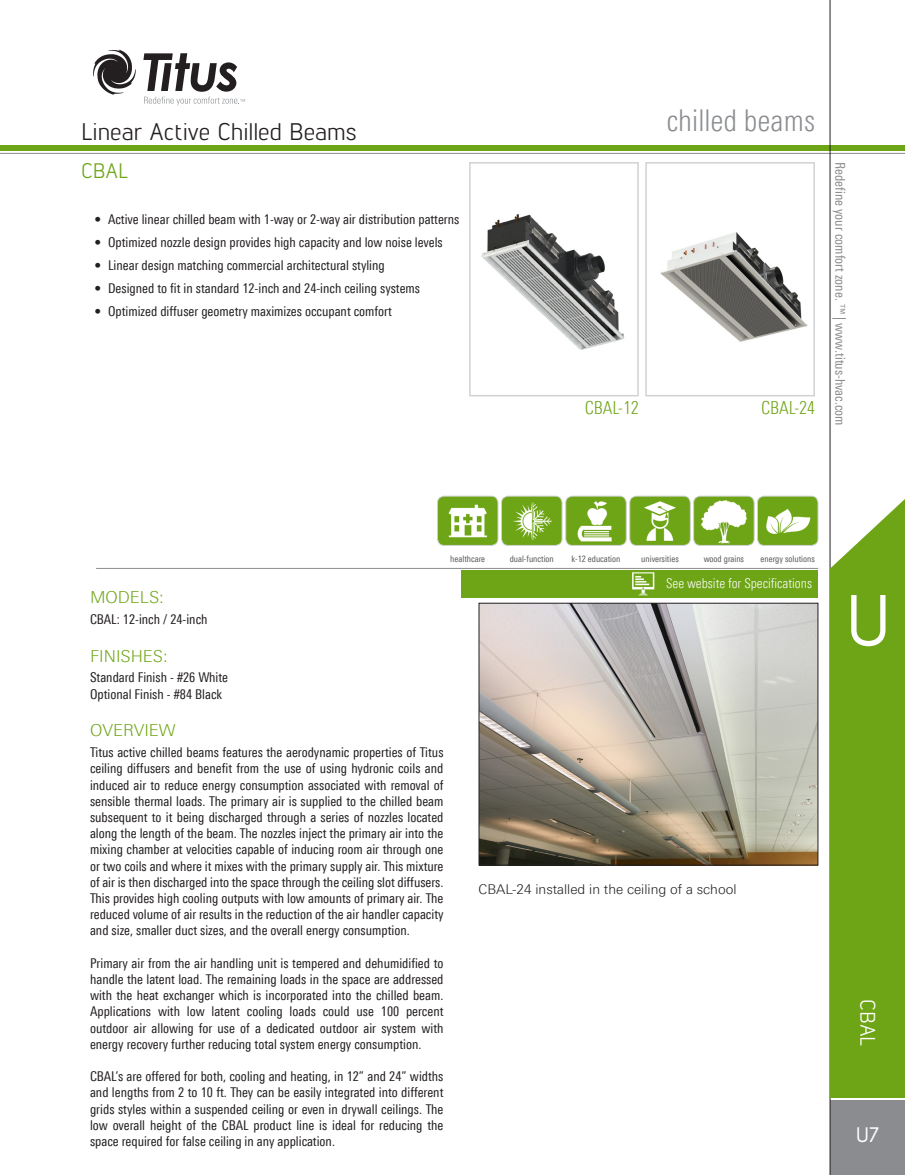
<style>
.page{position:relative;width:905px;height:1175px;background:#fff}
.page>*{position:absolute;margin:0;border:0;box-sizing:border-box;transform-origin:0 0}
.t1{font:500 72px "Lintel";color:#fff}
.t2{font:300 condensed 30px "LT Univers";color:#8a8c8f}
.catalog_title_-_1{font:24px "Lintel";color:#231f20}
.catalog_title_-_prod{font:21px "Lintel";color:#6ea516}
.catalog_model_-_righ{font:21px "Lintel";color:#fff}
.t3{font:500 21px "Lintel";color:#fff}
.model_name_-_2017{font:300 condensed 18px "LT Univers";color:#6ea516}
.Titus_heading_3_2017{font:300 16.5px "LT Univers Basic";color:#6ea516}
.Paragraph{font:condensed 13.5px/16.2px "LT Univers";color:#231f20;text-align:justify}
.t4{font:condensed 13.5px "LT Univers";color:#8a8c8f}
.figure_text_2017{font:300 13.5px "LT Univers Basic";color:#231f20}
.catalog_web_specific{font:300 condensed 13.5px "LT Univers";color:#fff}
.Icons_2017{font:condensed 9px "LT Univers";color:#57585a}
</style>
<div class="page">
<svg style="left:93px;top:50px;width:43px;height:45px"></svg>
<svg style="left:143px;top:53px;width:102px;height:52px"></svg>
<hr style="left:0;top:153px;width:904px;height:1px;background:#8a8c8f">
<div style="left:0;top:146px;width:904px;height:5px;background:#6ea516"></div>
<div style="left:830px;top:1100px;width:74px;height:74px;background:#8a8c8f"></div>
<hr style="left:829px;top:0;width:1px;height:1174px;background:#231f20">
<div style="left:830px;top:568px;width:74px;height:529px;background:#6ea516"></div>
<svg style="left:830px;top:492px;width:74px;height:76px"></svg>
<div style="left:757px;top:496px;width:61px;height:49px;background:#6ea516;border-radius:7px"></div>
<img style="left:766px;top:509px;width:45px;height:25px">
<div style="left:757px;top:496px;width:61px;height:50px;border:1px solid #d1d2d4;border-radius:7px"></div>
<hr style="left:96px;top:568px;width:722px;height:1px;background:#8a8c8f">
<div style="left:461px;top:570px;width:357px;height:28px;background:#6ea516"></div>
<img style="left:632px;top:572px;width:23px;height:24px">
<img style="left:481px;top:214px;width:144px;height:136px">
<div style="left:469px;top:162px;width:169px;height:234px;border:2px solid #d1d2d4"></div>
<img style="left:660px;top:232px;width:148px;height:110px">
<div style="left:645px;top:162px;width:169px;height:234px;border:2px solid #d1d2d4"></div>
<div style="left:693px;top:496px;width:61px;height:49px;background:#6ea516;border-radius:7px"></div>
<img style="left:701px;top:500px;width:46px;height:44px">
<div style="left:693px;top:496px;width:61px;height:50px;border:1px solid #d1d2d4;border-radius:7px"></div>
<div style="left:629px;top:496px;width:61px;height:49px;background:#6ea516;border-radius:7px"></div>
<img style="left:644px;top:501px;width:32px;height:40px">
<div style="left:629px;top:496px;width:61px;height:50px;border:1px solid #d1d2d4;border-radius:7px"></div>
<div style="left:501px;top:496px;width:61px;height:49px;background:#6ea516;border-radius:7px"></div>
<img style="left:513px;top:502px;width:39px;height:38px">
<div style="left:501px;top:496px;width:61px;height:50px;border:1px solid #d1d2d4;border-radius:7px"></div>
<div style="left:565px;top:496px;width:61px;height:49px;background:#6ea516;border-radius:7px"></div>
<img style="left:577px;top:501px;width:35px;height:41px">
<div style="left:565px;top:496px;width:61px;height:50px;border:1px solid #d1d2d4;border-radius:7px"></div>
<div style="left:437px;top:496px;width:61px;height:49px;background:#6ea516;border-radius:7px"></div>
<img style="left:448px;top:504px;width:40px;height:34px">
<div style="left:437px;top:496px;width:61px;height:50px;border:1px solid #d1d2d4;border-radius:7px"></div>
<img style="left:480px;top:605px;width:336px;height:258px">
<div style="left:478px;top:603px;width:340px;height:262px;border:1px solid #231f20"></div>
<p class="catalog_title_-_1" style="left:81px;top:115px;width:277px">Linear Active Chilled Beams</p>
<p class="catalog_title_-_prod" style="left:81px;top:156px;width:49px">CBAL</p>
<p class="Paragraph" style="left:94px;top:211px;width:366px">• Active linear chilled beam with 1-way or 2-way air distribution patterns</p>
<p class="Paragraph" style="left:94px;top:234px;width:350px">• Optimized nozzle design provides high capacity and low noise levels</p>
<p class="Paragraph" style="left:94px;top:257px;width:292px">• Linear design matching commercial architectural styling</p>
<p class="Paragraph" style="left:94px;top:280px;width:327px">• Designed to fit in standard 12-inch and 24-inch ceiling systems</p>
<p class="Paragraph" style="left:94px;top:303px;width:299px">• Optimized diffuser geometry maximizes occupant comfort</p>
<h2 class="t2" style="left:666px;top:103px;width:150px">chilled beams</h2>
<p class="model_name_-_2017" style="left:585px;top:397px;width:55px">CBAL-12</p>
<p class="model_name_-_2017" style="left:761px;top:397px;width:55px">CBAL-24</p>
<p class="t4" style="left:848px;top:162px;width:265px;rotate:90deg">Redefine your comfort zone. ™ | www.titus-hvac.com</p>
<p class="Icons_2017" style="left:450px;top:553px;width:36px">healthcare</p>
<p class="Icons_2017" style="left:509px;top:553px;width:46px">dual-function</p>
<p class="Icons_2017" style="left:571px;top:553px;width:50px">k-12 education</p>
<p class="Icons_2017" style="left:641px;top:553px;width:39px">universities</p>
<p class="Icons_2017" style="left:703px;top:553px;width:42px">wood grains</p>
<p class="Icons_2017" style="left:760px;top:553px;width:56px">energy solutions</p>
<p class="catalog_web_specific" style="left:666px;top:575px;width:147px">See website for Specifications</p>
<p class="Titus_heading_3_2017" style="left:90px;top:587px;width:75px">MODELS:</p>
<p class="Paragraph" style="left:90px;top:611px;width:119px">CBAL: 12-inch / 24-inch</p>
<p class="Titus_heading_3_2017" style="left:90px;top:646px;width:79px">FINISHES:</p>
<p class="Paragraph" style="left:90px;top:669px;width:140px">Standard Finish - #26 White</p>
<p class="Paragraph" style="left:90px;top:685px;width:133px">Optional Finish - #84 Black</p>
<p class="Titus_heading_3_2017" style="left:90px;top:720px;width:87px">OVERVIEW</p>
<p class="Paragraph" style="left:90px;top:744px;width:355px">Titus active chilled beams features the aerodynamic properties of Titus ceiling diffusers and benefit from the use of using hydronic coils and induced air to reduce energy consumption associated with removal of sensible thermal loads. The primary air is supplied to the chilled beam subsequent to it being discharged through a series of nozzles located along the length of the beam. The nozzles inject the primary air into the mixing chamber at velocities capable of inducing room air through one or two coils and where it mixes with the primary supply air. This mixture of air is then discharged into the space through the ceiling slot diffusers.<br>This provides high cooling outputs with low amounts of primary air. The reduced volume of air results in the reduction of the air handler capacity and size, smaller duct sizes, and the overall energy consumption.</p>
<p class="Paragraph" style="left:90px;top:954px;width:355px">Primary air from the air handling unit is tempered and dehumidified to handle the latent load. The remaining loads in the space are addressed with the heat exchanger which is incorporated into the chilled beam.<br>Applications with low latent cooling loads could use 100 percent outdoor air allowing for use of a dedicated outdoor air system with energy recovery further reducing total system energy consumption.</p>
<p class="Paragraph" style="left:90px;top:1068px;width:355px">CBAL’s are offered for both, cooling and heating, in 12” and 24” widths and lengths from 2 to 10 ft. They can be easily integrated into different grids styles within a suspended ceiling or even in drywall ceilings. The low overall height of the CBAL product line is ideal for reducing the space required for false ceiling in any application.</p>
<p class="figure_text_2017" style="left:478px;top:881px;width:259px">CBAL-24 installed in the ceiling of a school</p>
<h1 class="t1" style="left:847px;top:573px;width:43px">U</h1>
<p class="catalog_model_-_righ" style="left:882px;top:998px;width:49px;rotate:90deg">CBAL</p>
<h3 class="t3" style="left:856px;top:1121px;width:24px">U7</h3>
</div>
